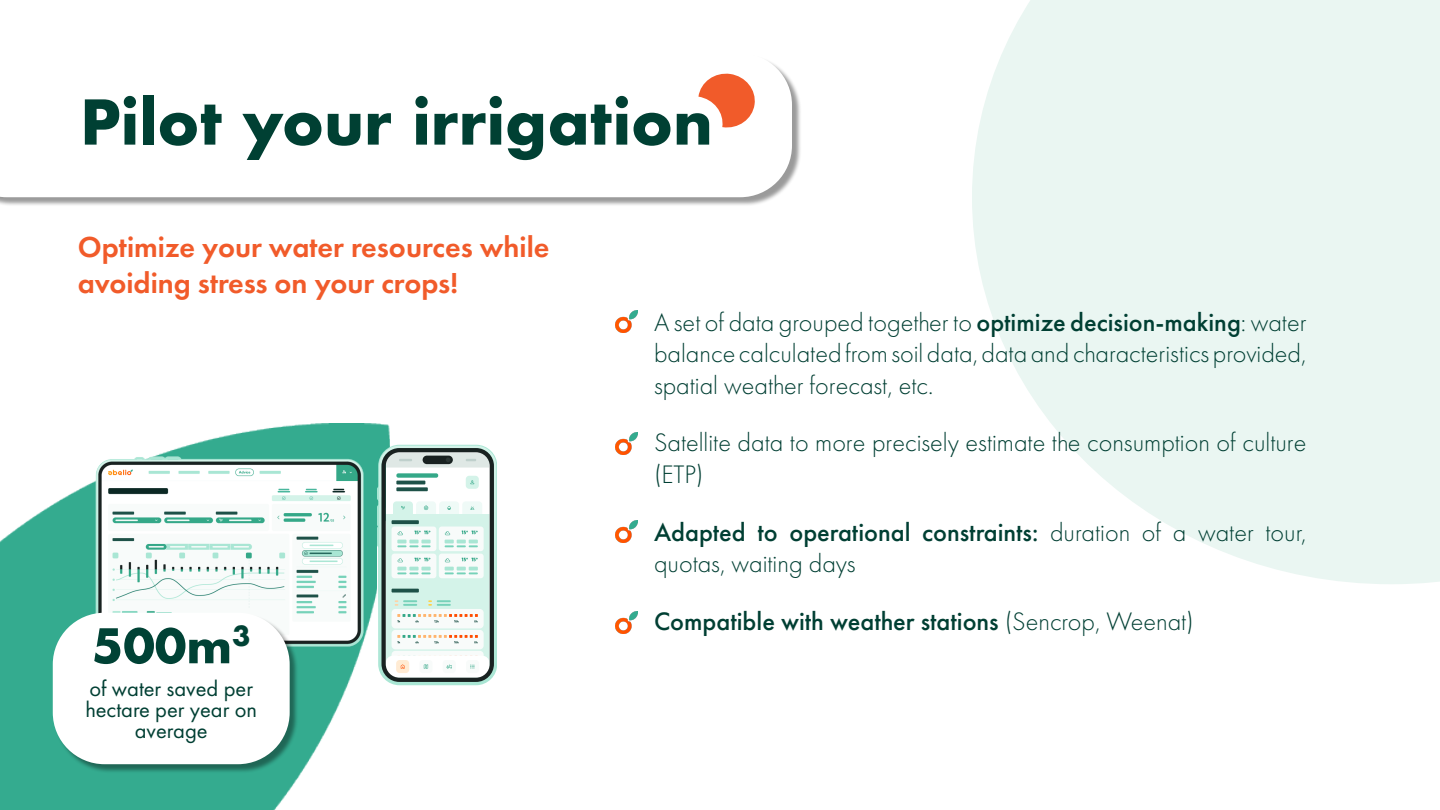
<style>
.page{position:relative;width:1440px;height:810px;background:#fff}
.page>*{position:absolute;margin:0;border:0;box-sizing:border-box;transform-origin:0 0}
.t1{font:700 60px "Futura";color:#004033}
.t2{font:700 52.5px "Futura PT";color:#004235}
.t3{font:600 30px/36px "Futura PT";color:#f15b2a}
.t4{font:300 26.25px/31.5px "Futura PT";color:#003f33}
.t5{font:500 26.25px "Futura PT";color:#003f33}
.t6{font:22.5px/21px "Futura PT";color:#003f33;text-align:center}
.s1{font-weight:500}
.s2{font-weight:300}
</style>
<div class="page">
<svg style="left:972px;top:0;width:468px;height:584px;background:#edf7f3"></svg>
<div style="left:0;top:54px;width:801px;height:153px;background:#000;opacity:.4"></div>
<svg style="left:0;top:54px;width:792px;height:143px"></svg>
<svg style="left:698px;top:72px;width:59px;height:57px"></svg>
<img style="left:0;top:424px;width:390px;height:386px">
<img style="left:95px;top:456px;width:277px;height:190px">
<div style="left:54px;top:614px;width:245px;height:160px;background:#000;opacity:.4"></div>
<div style="left:53px;top:613px;width:237px;height:151px;background:#fff;border-radius:52px"></div>
<img style="left:615px;top:311px;width:23px;height:22px">
<img style="left:615px;top:433px;width:23px;height:22px">
<img style="left:615px;top:520px;width:23px;height:23px">
<img style="left:615px;top:611px;width:23px;height:22px">
<svg style="left:377px;top:445px;width:119px;height:240px"></svg>
<h1 class="t1" style="left:80px;top:94px;width:634px">Pilot your irrigation</h1>
<p class="t3" style="left:78px;top:231px;width:473px">Optimize your water resources while avoiding stress on your crops!</p>
<h2 class="t2" style="left:92px;top:625px;width:160px">500m<sup>3</sup></h2>
<p class="t6" style="left:85px;top:679px;width:173px">of water saved per hectare per year on average</p>
<p class="t4" style="left:654px;top:308px;width:654px;text-align:justify">A set of data grouped together to <span class="s1">optimize decision-making</span>: water balance calculated from soil data, data and characteristics provided, spatial weather forecast, etc.</p>
<p class="t4" style="left:654px;top:429px;width:654px">Satellite data to more precisely estimate the consumption of culture (ETP)</p>
<p class="t4" style="left:654px;top:518px;width:654px"><span class="s1">Adapted to operational constraints:</span> duration of a water tour, quotas, waiting days</p>
<p class="t5" style="left:654px;top:610px;width:541px">Compatible with weather stations <span class="s2">(Sencrop, Weenat)</span></p>
</div>
